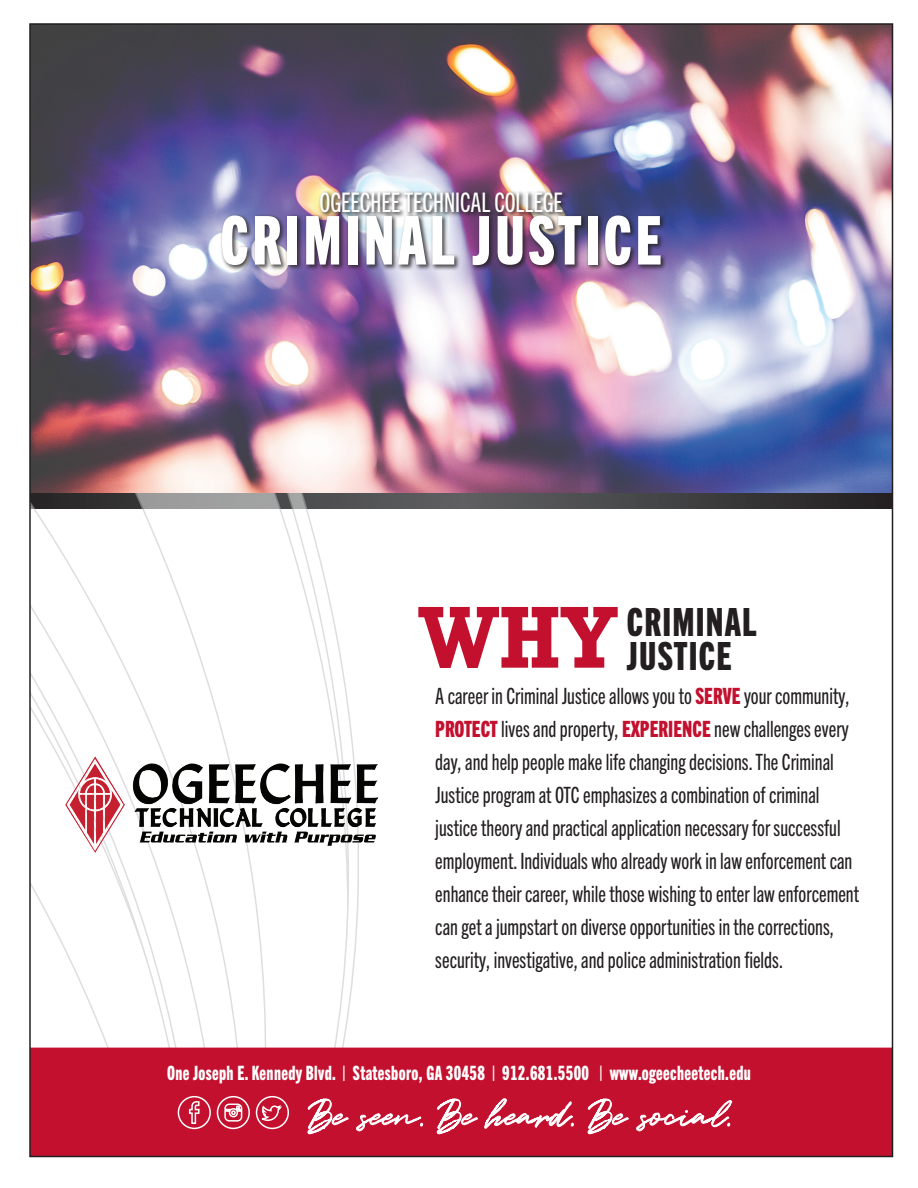
<style>
.page{position:relative;width:918px;height:1188px;background:#fff}
.page>*{position:absolute;margin:0;border:0;box-sizing:border-box;transform-origin:0 0}
.t1{font:67.5px "Trade Gothic Next LT Pro Hv Cm";letter-spacing:.05em;color:#fff}
.t2{font:39px/34.5px "Trade Gothic Next LT Pro Hv Cm";letter-spacing:.03em;color:#231f20}
.t3{font:27px "Trade Gothic Next LT Pro Cm";color:#fff}
.t4{font:22.5px/33px "Trade Gothic Next LT Pro Cm";color:#231f20}
.t5{font:19.8px "Trade Gothic Next LT Pro Hv Cm";letter-spacing:.02em;color:#fff;scale:.91 1}
.s1{font-family:"Rockwell";font-weight:700;font-size:82.5px;color:#c3102e}
.s2{font-family:"Trade Gothic Next LT Pro Hv Cm";color:#c3102e}
</style>
<div class="page">
<img style="left:29px;top:23px;width:865px;height:1135px">
<img style="left:66px;top:757px;width:312px;height:95px">
<svg style="left:224px;top:1103px;width:19px;height:19px"></svg>
<div style="left:217px;top:1096px;width:33px;height:33px;border:2px solid #fff;border-radius:50%"></div>
<svg style="left:188px;top:1100px;width:12px;height:58px"></svg>
<div style="left:178px;top:1096px;width:33px;height:33px;border:2px solid #fff;border-radius:50%"></div>
<svg style="left:256px;top:1103px;width:26px;height:19px"></svg>
<div style="left:256px;top:1096px;width:33px;height:33px;border:2px solid #fff;border-radius:50%"></div>
<svg style="left:308px;top:1098px;width:424px;height:36px"></svg>
<p class="t3" style="left:319px;top:184px;width:245px">OGEECHEE TECHNICAL COLLEGE</p>
<h1 class="t1" style="left:220px;top:195px;width:443px">CRIMINAL JUSTICE</h1>
<h2 class="t2" style="left:627px;top:602px;width:131px;text-indent:-208px"><span class="s1">WHY</span> CRIMINAL<br>JUSTICE</h2>
<p class="t4" style="left:435px;top:678px;width:425px">A career in Criminal Justice allows you to <span class="s2">SERVE</span> your community, <span class="s2">PROTECT</span> lives and property, <span class="s2">EXPERIENCE</span>new challenges every day, and help people make life changing decisions. The Criminal Justice program at OTC emphasizes a combination of criminal justice theory and practical application necessary for successful employment. Individuals who already work in law enforcement can enhance their career, while those wishing to enter law enforcement can get a jumpstart on diverse opportunities in the corrections, security, investigative, and police administration fields.</p>
<p class="t5" style="left:167px;top:1060px;width:643px">One Joseph E. Kennedy Blvd. | Statesboro, GA 30458 | 912.681.5500 | www.ogeecheetech.edu</p>
</div>
